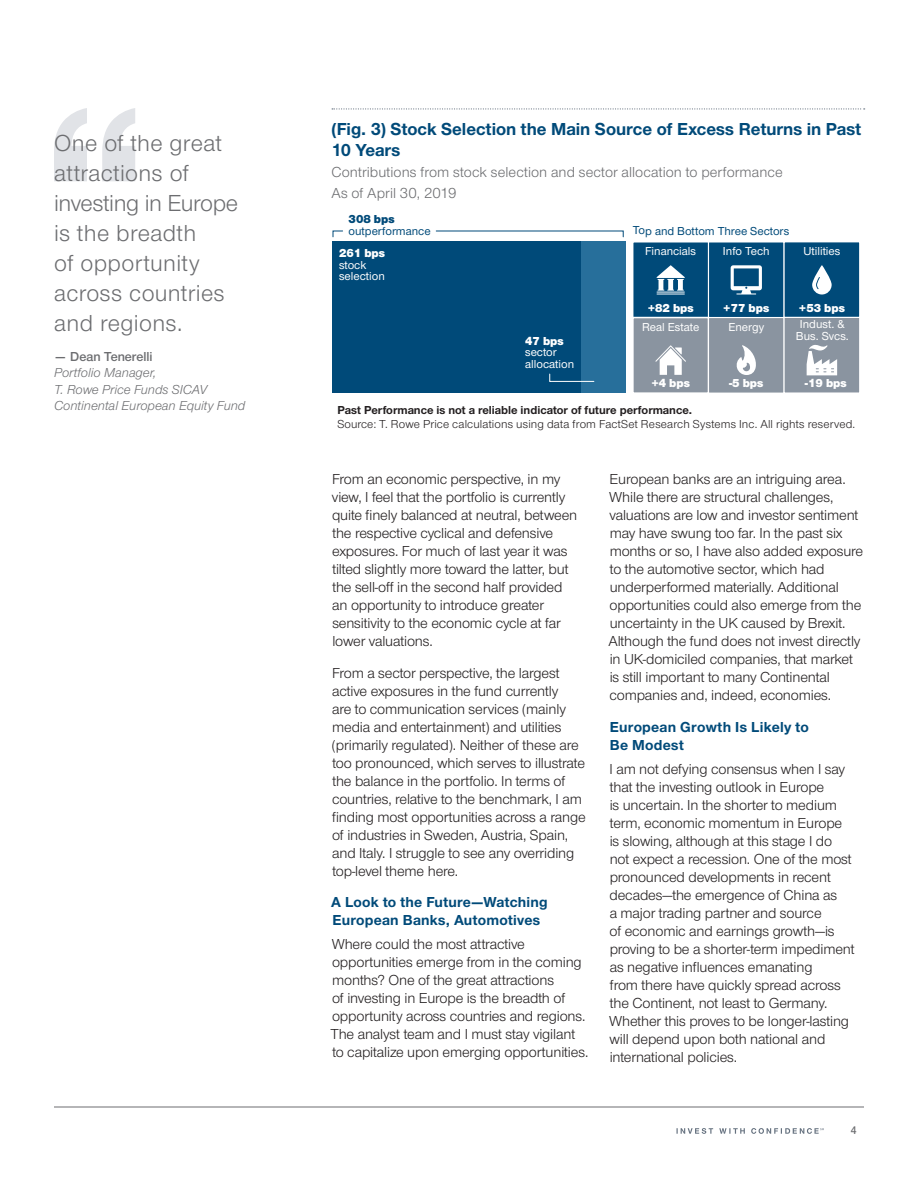
<style>
.page{position:relative;width:918px;height:1188px;background:#fff}
.page>*{position:absolute;margin:0;border:0;box-sizing:border-box;transform-origin:0 0}
.t1{font:24px/30px "Nimbus Sans Novus";letter-spacing:.015em;color:#6c6d70}
.t2{font:700 18px/21px "Nimbus Sans Novus";color:#004a79}
.t3{font:15px/18px "Nimbus Sans Novus";letter-spacing:-.01em;color:#231f20}
.t4{font:700 15px/18px "Nimbus Sans Novus";letter-spacing:.015em;color:#004a79}
.t5{font:15px/21px "Nimbus Sans Novus";letter-spacing:.005em;color:#6c6d70}
.t6{font:italic 13.5px/16.5px "Nimbus Sans Novus";color:#6c6d70}
.t7{font:600 13.5px "Nimbus Sans Novus";color:#6c6d70}
.t8{font:500 12px/11.4px "Nimbus Sans Novus";color:#fff}
.t9{font:12px "Nimbus Sans Novus";letter-spacing:.015em;color:#231f20}
.t10{font:700 12px "Nimbus Sans Novus";color:#231f20}
.t11{font:900 12px "Nimbus Sans Novus";color:#fff}
.t12{font:500 12px "Nimbus Sans Novus";letter-spacing:-.005em;color:#004a79}
.t13{font:900 12px "Nimbus Sans Novus";color:#004a79}
.t14{font:600 11.25px "Nimbus Sans Novus";color:#6c6d70}
</style>
<div class="page">
<hr style="left:54px;top:1107px;width:810px;height:1px;background:#6c6d70">
<svg style="left:54px;top:108px;width:81px;height:73px"></svg>
<svg style="left:332px;top:108px;width:533px;height:2px"></svg>
<div style="left:581px;top:242px;width:45px;height:151px;background:#276f9b"></div>
<div style="left:332px;top:242px;width:249px;height:151px;background:#004a79"></div>
<div style="left:633px;top:242px;width:75px;height:76px;background:#004a79"></div>
<div style="left:632px;top:241px;width:77px;height:77px;border:1px solid #fff"></div>
<div style="left:708px;top:242px;width:76px;height:76px;background:#004a79"></div>
<div style="left:708px;top:241px;width:77px;height:77px;border:1px solid #fff"></div>
<div style="left:633px;top:318px;width:75px;height:75px;background:#8a94a0"></div>
<div style="left:632px;top:317px;width:77px;height:77px;border:2px solid #fff"></div>
<div style="left:784px;top:242px;width:76px;height:75px;background:#004a79"></div>
<div style="left:784px;top:241px;width:76px;height:77px;border:1px solid #fff"></div>
<div style="left:708px;top:318px;width:76px;height:75px;background:#8a94a0"></div>
<div style="left:708px;top:317px;width:77px;height:77px;border:1px solid #fff"></div>
<div style="left:784px;top:317px;width:76px;height:76px;background:#8a94a0"></div>
<div style="left:784px;top:317px;width:76px;height:77px;border:1px solid #fff"></div>
<svg style="left:731px;top:265px;width:31px;height:30px"></svg>
<svg style="left:657px;top:265px;width:28px;height:30px"></svg>
<svg style="left:812px;top:265px;width:20px;height:30px"></svg>
<svg style="left:807px;top:345px;width:30px;height:30px"></svg>
<svg style="left:655px;top:345px;width:31px;height:30px"></svg>
<svg style="left:736px;top:345px;width:20px;height:30px"></svg>
<svg style="left:549px;top:373px;width:46px;height:9px"></svg>
<svg style="left:435px;top:230px;width:189px;height:8px"></svg>
<svg style="left:332px;top:230px;width:11px;height:8px"></svg>
<svg style="left:677px;top:1128px;width:147px;height:6px"></svg>
<h1 class="t1" style="left:54px;top:127px;width:185px">One of the great attractions of investing in Europe is the breadth<br>of opportunity across countries and regions.</h1>
<p class="t7" style="left:54px;top:348px;width:100px">— Dean Tenerelli</p>
<p class="t6" style="left:54px;top:364px;width:193px">Portfolio Manager,<br>T. Rowe Price Funds SICAV<br>Continental European Equity Fund</p>
<p class="t2" style="left:332px;top:118px;width:531px">(Fig. 3) Stock Selection the Main Source of Excess Returns in Past<br>10 Years</p>
<p class="t5" style="left:332px;top:161px;width:453px">Contributions from stock selection and sector allocation to performance<br>As of April 30, 2019</p>
<p class="t13" style="left:349px;top:211px;width:48px">308 bps</p>
<p class="t12" style="left:349px;top:223px;width:84px">outperformance</p>
<p class="t11" style="left:339px;top:245px;width:48px">261 bps</p>
<p class="t8" style="left:339px;top:259px;width:47px">stock selection</p>
<p class="t11" style="left:525px;top:332px;width:40px">47 bps</p>
<p class="t8" style="left:525px;top:346px;width:51px">sector allocation</p>
<p class="t12" style="left:633px;top:223px;width:158px">Top and Bottom Three Sectors</p>
<p class="t8" style="left:645px;top:245px;width:52px">Financials</p>
<p class="t8" style="left:723px;top:245px;width:48px">Info Tech</p>
<p class="t8" style="left:803px;top:245px;width:39px">Utilities</p>
<p class="t11" style="left:648px;top:299px;width:48px">+82 bps</p>
<p class="t11" style="left:723px;top:299px;width:48px">+77 bps</p>
<p class="t11" style="left:799px;top:299px;width:48px">+53 bps</p>
<p class="t8" style="left:642px;top:321px;width:59px">Real Estate</p>
<p class="t8" style="left:728px;top:321px;width:37px">Energy</p>
<p class="t8" style="left:796px;top:318px;width:55px;text-align:center">Indust. &amp;<br>Bus. Svcs.</p>
<p class="t11" style="left:651px;top:375px;width:40px">+4 bps</p>
<p class="t11" style="left:729px;top:375px;width:36px">-5 bps</p>
<p class="t11" style="left:805px;top:375px;width:43px">-19 bps</p>
<p class="t10" style="left:338px;top:401px;width:356px">Past Performance is not a reliable indicator of future performance.</p>
<p class="t9" style="left:338px;top:416px;width:519px">Source: T. Rowe Price calculations using data from FactSet Research Systems Inc. All rights reserved.</p>
<p class="t3" style="left:332px;top:470px;width:247px">From an economic perspective, in my view, I feel that the portfolio is currently quite finely balanced at neutral, between the respective cyclical and defensive exposures. For much of last year it was tilted slightly more toward the latter, but the sell‑off in the second half provided an opportunity to introduce greater sensitivity to the economic cycle at far lower valuations.</p>
<p class="t3" style="left:332px;top:663px;width:255px">From a sector perspective, the largest active exposures in the fund currently<br>are to communication services (mainly media and entertainment) and utilities (primarily regulated). Neither of these are too pronounced, which serves to illustrate the balance in the portfolio. In terms of countries, relative to the benchmark, I am finding most opportunities across a range of industries in Sweden, Austria, Spain, and Italy. I struggle to see any overriding top‑level theme here.</p>
<p class="t4" style="left:331px;top:892px;width:218px">A Look to the Future—Watching<br>European Banks, Automotives</p>
<p class="t3" style="left:330px;top:935px;width:259px">Where could the most attractive opportunities emerge from in the coming months? One of the great attractions<br>of investing in Europe is the breadth of opportunity across countries and regions.<br>The analyst team and I must stay vigilant to capitalize upon emerging opportunities.</p>
<p class="t3" style="left:608px;top:470px;width:256px">European banks are an intriguing area.<br>While there are structural challenges, valuations are low and investor sentiment may have swung too far. In the past six months or so, I have also added exposure to the automotive sector, which had underperformed materially. Additional opportunities could also emerge from the uncertainty in the UK caused by Brexit.<br>Although the fund does not invest directly in UK‑domiciled companies, that market is still important to many Continental companies and, indeed, economies.</p>
<p class="t4" style="left:610px;top:717px;width:200px">European Growth Is Likely to<br>Be Modest</p>
<p class="t3" style="left:609px;top:759px;width:247px">I am not defying consensus when I say that the investing outlook in Europe<br>is uncertain. In the shorter to medium term, economic momentum in Europe is slowing, although at this stage I do not expect a recession. One of the most pronounced developments in recent decades—the emergence of China as<br>a major trading partner and source<br>of economic and earnings growth—is proving to be a shorter‑term impediment as negative influences emanating<br>from there have quickly spread across the Continent, not least to Germany.<br>Whether this proves to be longer‑lasting will depend upon both national and international policies.</p>
<p class="t14" style="left:851px;top:1123px;width:7px">4</p>
</div>
